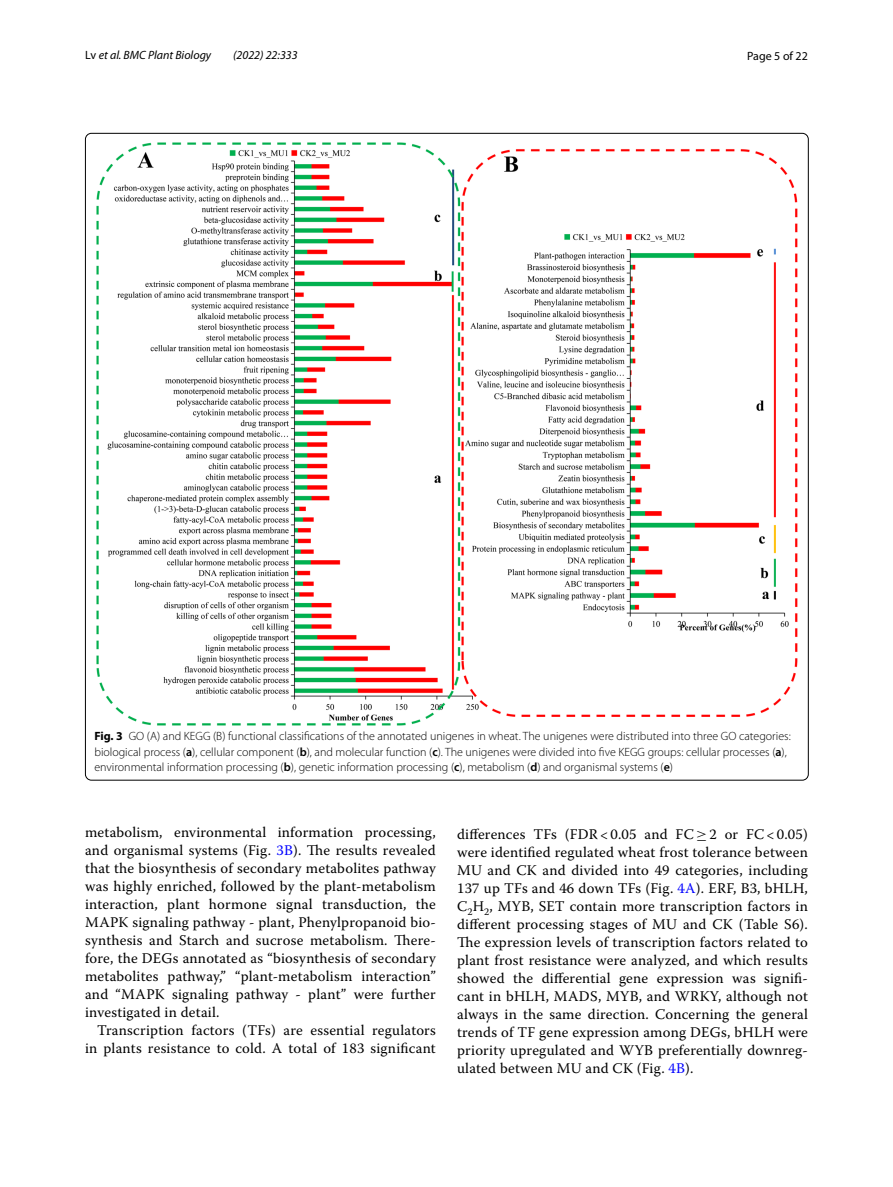
<style>
.page{position:relative;width:893px;height:1187px;background:#fff}
.page>*{position:absolute;margin:0;border:0;box-sizing:border-box;transform-origin:0 0}
.t1{font:14.7px/18px "Warnock Pro";letter-spacing:.015em;color:#000;text-align:justify}
.t2{font:300 12px/15px "Myriad Pro";color:#000}
.t3{font:italic 12px "Myriad Pro";color:#000}
.t4{font:12px "Myriad Pro";color:#000}
.s1{font-style:normal}
.s2{font-weight:700}
.s3{font-weight:600}
.s4{color:#00f}
.s5{font-family:"MTSY"}
</style>
<div class="page">
<img style="left:97px;top:142px;width:700px;height:583px">
<p class="t3" style="left:85px;top:48px;width:128px"><span class="s1">Lv</span> et al. BMC Plant Biology</p>
<p class="t3" style="left:233px;top:48px;width:66px">(2022) 22:333</p>
<p class="t4" style="left:747px;top:48px;width:62px">Page 5 of 22</p>
<p class="t2" style="left:94px;top:729px;width:698px"><span class="s2">Fig. 3</span> GO (A) and KEGG (B) functional classifications of the annotated unigenes in wheat. The unigenes were distributed into three GO categories: biological process (<span class="s3">a</span>), cellular component (<span class="s3">b</span>), and molecular function (<span class="s3">c</span>). The unigenes were divided into five KEGG groups: cellular processes (<span class="s3">a</span>), environmental information processing (<span class="s3">b</span>), genetic information processing (<span class="s3">c</span>), metabolism (<span class="s3">d</span>) and organismal systems (<span class="s3">e</span>)</p>
<p class="t1" style="left:85px;top:822px;width:352px">metabolism, environmental information processing, and organismal systems (Fig. <span class="s4">3B</span>). The results revealed that the biosynthesis of secondary metabolites pathway was highly enriched, followed by the plant-metabolism interaction, plant hormone signal transduction, the MAPK signaling pathway - plant, Phenylpropanoid bio&shy;synthesis and Starch and sucrose metabolism. There&shy;fore, the DEGs annotated as “biosynthesis of secondary metabolites pathway,” “plant-metabolism interaction” and “MAPK signaling pathway - plant” were further investigated in detail.</p>
<p class="t1" style="left:85px;top:1020px;width:352px;text-align:right">Transcription factors (TFs) are essential regulators in plants resistance to cold. A total of 183 significant</p>
<p class="t1" style="left:457px;top:824px;width:352px">differences TFs (FDR&lt; 0.05 and FC <span class="s5">≥</span> 2 or FC&lt; 0.05) were identified regulated wheat frost tolerance between MU and CK and divided into 49 categories, including 137 up TFs and 46 down TFs (Fig. <span class="s4">4A</span>). ERF, B3, bHLH, C<sub>2</sub>H<sub>2</sub>, MYB, SET contain more transcription factors in different processing stages of MU and CK (Table S6).<br>The expression levels of transcription factors related to plant frost resistance were analyzed, and which results showed the differential gene expression was signifi&shy;cant in bHLH, MADS, MYB, and WRKY, although not always in the same direction. Concerning the general trends of TF gene expression among DEGs, bHLH were priority upregulated and WYB preferentially downreg&shy;ulated between MU and CK (Fig. <span class="s4">4B</span>).</p>
</div>
